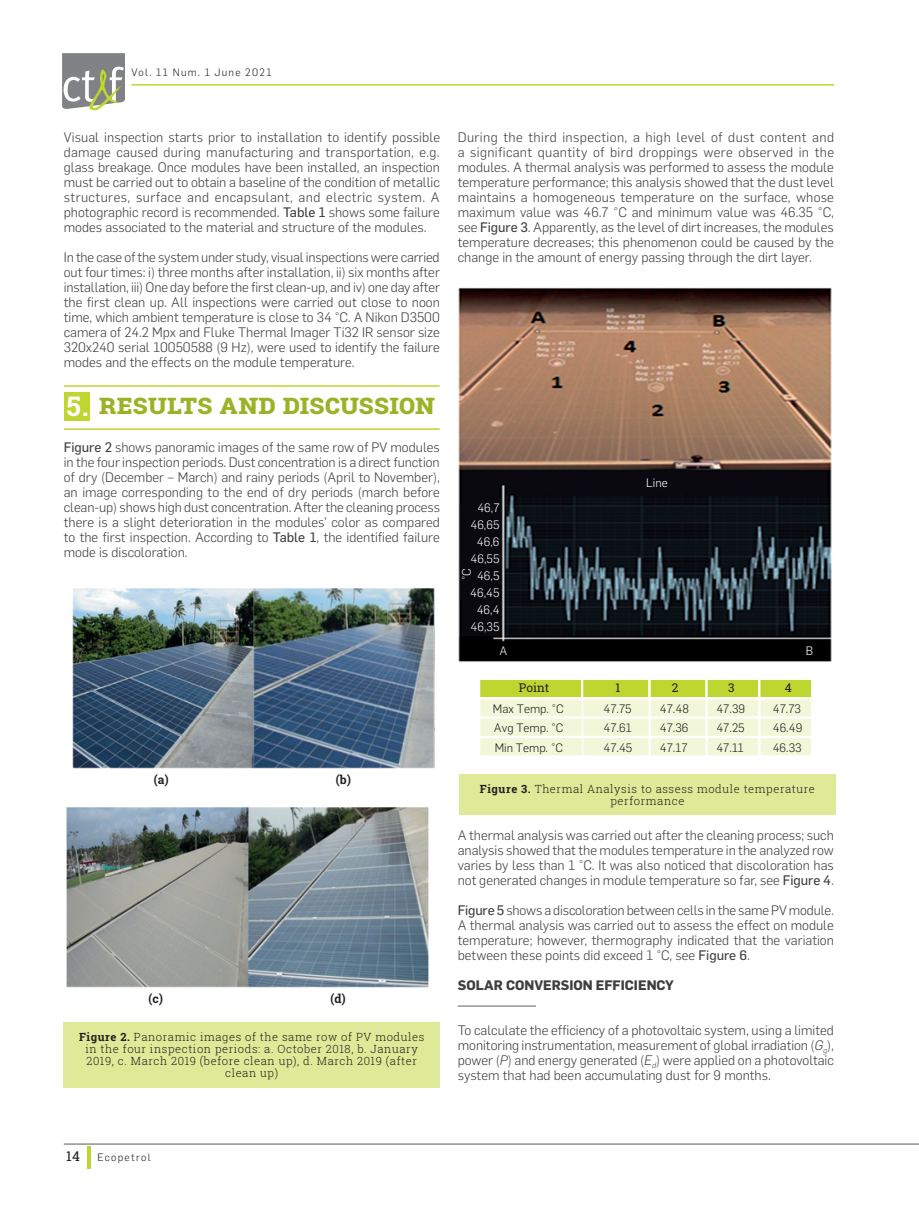
<style>
.page{position:relative;width:919px;height:1208px;background:#fff}
.page>*{position:absolute;margin:0;border:0;box-sizing:border-box;transform-origin:0 0}
.t1{font:700 28.5px "Roboto Slab";letter-spacing:-.015em;color:#9cb226}
.t2{font:300 13.5px/15px "Flama";color:#3e3e3f;text-align:justify}
.t3{font:700 13.5px "Flama";color:#3e3e3f}
.t4{font:13.5px "Roboto Slab";color:#231f20}
.t5{font:300 12px "Flama";color:#231f20}
.t6{font:300 12px/17.1px "Flama";color:#fff;text-align:center}
.t7{font:700 12px "Roboto Slab";color:#231f20}
.t8{font:12px "Roboto Slab";color:#231f20}
.t9{font:300 11.25px/12px "Roboto Slab";letter-spacing:.05em;color:#231f20;text-align:center}
.t10{font:300 10.5px "Flama";letter-spacing:.12em;color:#231f20}
.s1{font-family:"Flama Basic";font-weight:400}
.s2{font-size:27px;color:#fff}
.s3{font-weight:700}
.s4{font-style:italic}
</style>
<div class="page">
<hr style="left:87px;top:1146px;width:4px;height:23px;background:#bed630">
<hr style="left:131px;top:84px;width:703px;height:2px;background:#bed630">
<svg style="left:62px;top:53px;width:63px;height:57px"></svg>
<hr style="left:64px;top:1143px;width:854px;height:1px;background:#57585a">
<div style="left:64px;top:392px;width:25px;height:28px;background:#bed630"></div>
<hr style="left:64px;top:428px;width:375px;height:2px;background:#bed630">
<hr style="left:64px;top:385px;width:375px;height:2px;background:#bed630">
<img style="left:72px;top:588px;width:362px;height:181px">
<img style="left:67px;top:807px;width:362px;height:181px">
<div style="left:64px;top:1022px;width:376px;height:66px;background:#deea97"></div>
<div style="left:459px;top:774px;width:376px;height:41px;background:#deea97"></div>
<img style="left:458px;top:287px;width:374px;height:375px">
<div style="left:479px;top:698px;width:104px;height:19px;background:#f3f7da"></div>
<div style="left:478px;top:697px;width:106px;height:21px;border:2px solid #fff"></div>
<div style="left:479px;top:717px;width:104px;height:20px;background:#f3f7da"></div>
<div style="left:478px;top:716px;width:106px;height:22px;border:2px solid #fff"></div>
<div style="left:479px;top:737px;width:104px;height:19px;background:#f3f7da"></div>
<div style="left:478px;top:736px;width:106px;height:21px;border:2px solid #fff"></div>
<div style="left:582px;top:698px;width:67px;height:19px;background:#f3f7da"></div>
<div style="left:581px;top:697px;width:69px;height:21px;border:2px solid #fff"></div>
<div style="left:582px;top:717px;width:67px;height:20px;background:#f3f7da"></div>
<div style="left:581px;top:716px;width:69px;height:22px;border:2px solid #fff"></div>
<div style="left:582px;top:737px;width:67px;height:19px;background:#f3f7da"></div>
<div style="left:581px;top:736px;width:69px;height:21px;border:2px solid #fff"></div>
<div style="left:649px;top:698px;width:57px;height:19px;background:#f3f7da"></div>
<div style="left:648px;top:697px;width:59px;height:21px;border:2px solid #fff"></div>
<div style="left:649px;top:717px;width:57px;height:20px;background:#f3f7da"></div>
<div style="left:648px;top:716px;width:59px;height:22px;border:2px solid #fff"></div>
<div style="left:649px;top:737px;width:57px;height:19px;background:#f3f7da"></div>
<div style="left:648px;top:736px;width:59px;height:21px;border:2px solid #fff"></div>
<div style="left:706px;top:698px;width:53px;height:19px;background:#f3f7da"></div>
<div style="left:705px;top:697px;width:55px;height:21px;border:2px solid #fff"></div>
<div style="left:706px;top:717px;width:53px;height:20px;background:#f3f7da"></div>
<div style="left:705px;top:716px;width:55px;height:22px;border:2px solid #fff"></div>
<div style="left:706px;top:737px;width:53px;height:19px;background:#f3f7da"></div>
<div style="left:705px;top:736px;width:55px;height:21px;border:2px solid #fff"></div>
<div style="left:759px;top:698px;width:53px;height:19px;background:#f3f7da"></div>
<div style="left:758px;top:697px;width:55px;height:21px;border:2px solid #fff"></div>
<div style="left:479px;top:679px;width:104px;height:19px;background:#bed630"></div>
<div style="left:478px;top:677px;width:106px;height:22px;border:2px solid #fff"></div>
<div style="left:582px;top:679px;width:67px;height:19px;background:#bed630"></div>
<div style="left:581px;top:677px;width:69px;height:22px;border:2px solid #fff"></div>
<div style="left:649px;top:679px;width:57px;height:19px;background:#bed630"></div>
<div style="left:648px;top:677px;width:59px;height:22px;border:2px solid #fff"></div>
<div style="left:706px;top:679px;width:53px;height:19px;background:#bed630"></div>
<div style="left:705px;top:677px;width:55px;height:22px;border:2px solid #fff"></div>
<div style="left:759px;top:679px;width:53px;height:19px;background:#bed630"></div>
<div style="left:758px;top:677px;width:55px;height:22px;border:2px solid #fff"></div>
<div style="left:759px;top:717px;width:53px;height:20px;background:#f3f7da"></div>
<div style="left:758px;top:716px;width:55px;height:22px;border:2px solid #fff"></div>
<div style="left:759px;top:737px;width:53px;height:19px;background:#f3f7da"></div>
<div style="left:758px;top:736px;width:55px;height:21px;border:2px solid #fff"></div>
<hr style="left:458px;top:1005px;width:78px;height:2px;background:#939598">
<p class="t10" style="left:131px;top:65px;width:142px">Vol. 11 Num. 1 June 2021</p>
<p class="t2" style="left:64px;top:128px;width:378px">Visual inspection starts prior to installation to identify possible damage caused during manufacturing and transportation, e.g. glass breakage. Once modules have been installed, an inspection must be carried out to obtain a baseline of the condition of metallic structures, surface and encapsulant, and electric system. A photographic record is recommended. <span class="s1">Table 1</span> shows some failure modes associated to the material and structure of the modules.</p>
<p class="t2" style="left:64px;top:248px;width:377px">In the case of the system under study, visual inspections were carried out four times: i) three months after installation, ii) six months after installation, iii) One day before the first clean-up, and iv) one day after the first clean up. All inspections were carried out close to noon time, which ambient temperature is close to 34 °C. A Nikon D3500 camera of 24.2 Mpx and Fluke Thermal Imager Ti32 IR sensor size 320x240 serial 10050588 (9 Hz), were used to identify the failure modes and the effects on the module temperature.</p>
<h1 class="t1" style="left:67px;top:384px;width:370px"><span class="s2">5.</span> RESULTS AND DISCUSSION</h1>
<p class="t2" style="left:64px;top:439px;width:377px"><span class="s1">Figure 2</span> shows panoramic images of the same row of PV modules in the four inspection periods. Dust concentration is a direct function of dry (December – March) and rainy periods (April to November), an image corresponding to the end of dry periods (march before clean-up) shows high dust concentration. After the cleaning process there is a slight deterioration in the modules’ color as compared to the first inspection. According to <span class="s1">Table 1</span>, the identified failure mode is discoloration.</p>
<p class="t7" style="left:154px;top:771px;width:16px">(a)</p>
<p class="t7" style="left:336px;top:771px;width:17px">(b)</p>
<p class="t7" style="left:148px;top:990px;width:16px">(c)</p>
<p class="t7" style="left:330px;top:990px;width:17px">(d)</p>
<p class="t9" style="left:79px;top:1031px;width:347px"><span class="s3">Figure 2.</span> Panoramic images of the same row of PV modules in the four inspection periods: a. October 2018, b. January 2019, c. March 2019 (before clean up), d. March 2019 (after clean up)</p>
<p class="t2" style="left:458px;top:128px;width:378px">During the third inspection, a high level of dust content and a significant quantity of bird droppings were observed in the modules. A thermal analysis was performed to assess the module temperature performance; this analysis showed that the dust level maintains a homogeneous temperature on the surface, whose maximum value was 46.7 °C and minimum value was 46.35 °C, see <span class="s1">Figure 3</span>. Apparently, as the level of dirt increases, the modules temperature decreases; this phenomenon could be caused by the change in the amount of energy passing through the dirt layer.</p>
<p class="t6" style="left:470px;top:498px;width:31px">46,7<br>46,65<br>46,6<br>46,55<br>46,5<br>46,45<br>46,4<br>46,35</p>
<p class="t6" style="left:457px;top:580px;width:13px;rotate:-90deg">°C</p>
<p class="t6" style="left:646px;top:473px;width:23px">Line</p>
<p class="t6" style="left:499px;top:641px;width:9px">A</p>
<p class="t6" style="left:805px;top:641px;width:9px">B</p>
<p class="t8" style="left:519px;top:679px;width:32px">Point</p>
<p class="t8" style="left:615px;top:679px;width:6px">1</p>
<p class="t8" style="left:671px;top:679px;width:8px">2</p>
<p class="t8" style="left:728px;top:679px;width:8px">3</p>
<p class="t8" style="left:784px;top:679px;width:8px">4</p>
<p class="t5" style="left:493px;top:700px;width:72px">Max Temp. °C</p>
<p class="t5" style="left:603px;top:700px;width:30px">47.75</p>
<p class="t5" style="left:659px;top:700px;width:31px">47.48</p>
<p class="t5" style="left:716px;top:700px;width:30px">47.39</p>
<p class="t5" style="left:772px;top:700px;width:30px">47.73</p>
<p class="t5" style="left:494px;top:719px;width:71px">Avg Temp. °C</p>
<p class="t5" style="left:603px;top:719px;width:30px">47.61</p>
<p class="t5" style="left:659px;top:719px;width:30px">47.36</p>
<p class="t5" style="left:716px;top:719px;width:30px">47.25</p>
<p class="t5" style="left:772px;top:719px;width:31px">46.49</p>
<p class="t5" style="left:494px;top:739px;width:70px">Min Temp. °C</p>
<p class="t5" style="left:603px;top:739px;width:30px">47.45</p>
<p class="t5" style="left:659px;top:739px;width:29px">47.17</p>
<p class="t5" style="left:716px;top:739px;width:29px">47.11</p>
<p class="t5" style="left:772px;top:739px;width:30px">46.33</p>
<p class="t9" style="left:480px;top:783px;width:336px"><span class="s3">Figure 3.</span> Thermal Analysis to assess module temperature performance</p>
<p class="t2" style="left:458px;top:826px;width:377px">A thermal analysis was carried out after the cleaning process; such analysis showed that the modules temperature in the analyzed row varies by less than 1 °C. It was also noticed that discoloration has not generated changes in module temperature so far, see <span class="s1">Figure 4</span>.</p>
<p class="t2" style="left:458px;top:901px;width:377px"><span class="s1">Figure 5</span> shows a discoloration between cells in the same PV module.<br>A thermal analysis was carried out to assess the effect on module temperature; however, thermography indicated that the variation between these points did exceed 1 °C, see <span class="s1">Figure 6</span>.</p>
<p class="t3" style="left:458px;top:975px;width:218px">SOLAR CONVERSION EFFICIENCY</p>
<p class="t2" style="left:458px;top:1021px;width:377px">To calculate the efficiency of a photovoltaic system, using a limited monitoring instrumentation, measurement of global irradiation (<span class="s4">G</span><sub>g</sub>), power (<span class="s4">P</span>) and energy generated (<span class="s4">E</span><sub>d</sub>) were applied on a photovoltaic system that had been accumulating dust for 9 months.</p>
<p class="t4" style="left:66px;top:1146px;width:15px">14</p>
<p class="t10" style="left:98px;top:1149px;width:55px">Ecopetrol</p>
</div>
